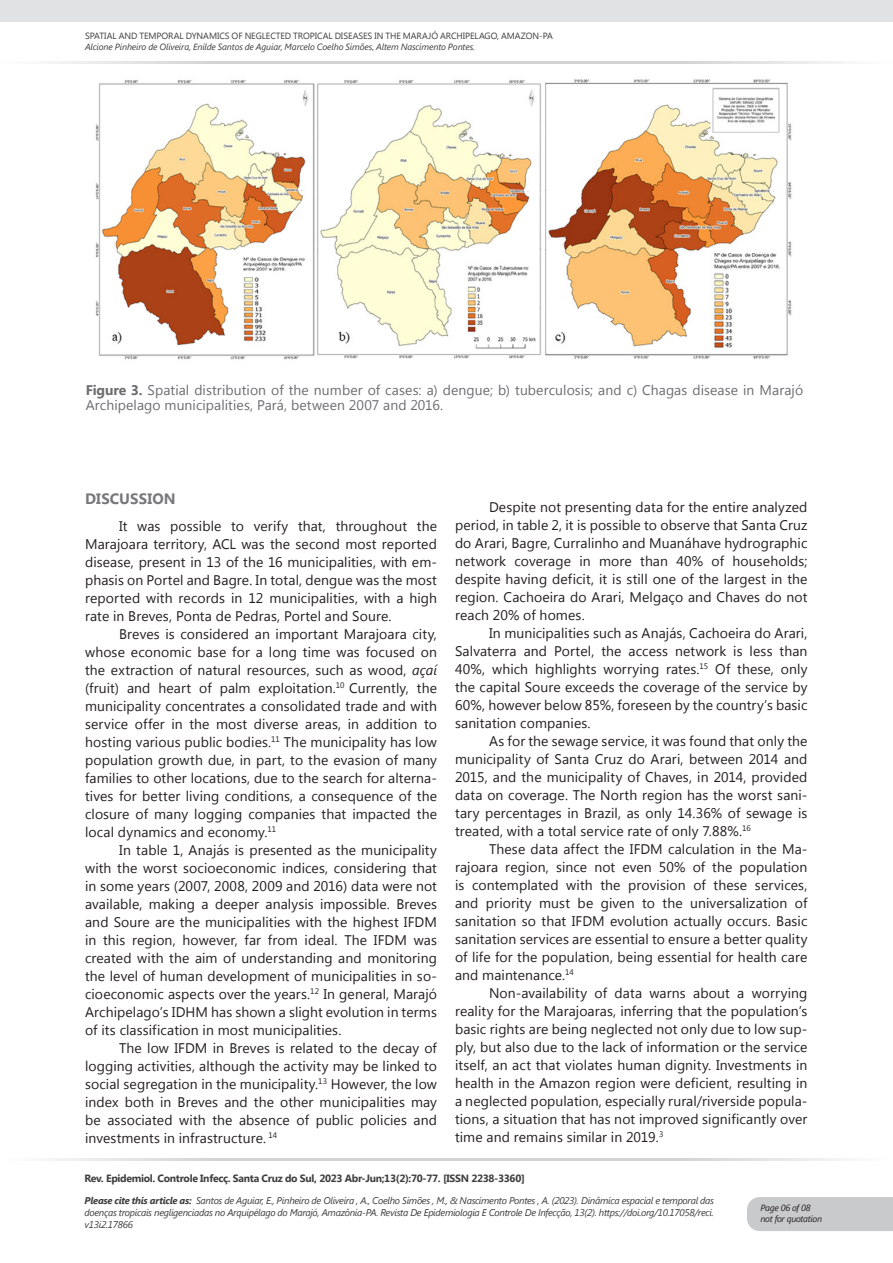
<style>
.page{position:relative;width:893px;height:1263px;background:#fff}
.page>*{position:absolute;margin:0;border:0;box-sizing:border-box;transform-origin:0 0}
.SESSAO{font:700 15px "Segoe UI";letter-spacing:.01em;color:#76787b}
.texto_ok{font:13.95px/18px "Segoe UI";letter-spacing:.005em;color:#231f20;text-align:justify}
.TABELA{font:13.95px/15px "Segoe UI";letter-spacing:.005em;color:#6c6d70}
.t1{font:700 10.5px "Segoe UI";letter-spacing:-.03em;color:#3e3e3f}
.t2{font:italic 9.75px/11.7px "Segoe UI";letter-spacing:-.03em;color:#3e3e3f;text-align:justify}
.t3{font:italic 9px "Segoe UI";letter-spacing:-.01em;color:#3e3e3f}
.t4{font:9px "Segoe UI";letter-spacing:-.01em;color:#3e3e3f}
.t5{font:italic 9px "Segoe UI";letter-spacing:-.03em;color:#231f20}
.s1{font-weight:700}
.s2{font-style:italic}
</style>
<div class="page">
<hr style="left:0;top:61px;width:447px;height:3px;background:#d1d2d4">
<hr style="left:446px;top:61px;width:447px;height:3px;background:#d1d2d4">
<div style="left:0;top:0;width:893px;height:21px;background:#e1e2e4"></div>
<div style="left:747px;top:1197px;width:146px;height:34px;background:#c9cacc"></div>
<hr style="left:0;top:1158px;width:446px;height:3px;background:#d1d2d4">
<hr style="left:446px;top:1158px;width:446px;height:3px;background:#d1d2d4">
<img style="left:95px;top:79px;width:697px;height:281px">
<p class="t4" style="left:85px;top:29px;width:469px">SPATIAL AND TEMPORAL DYNAMICS OF NEGLECTED TROPICAL DISEASES IN THE MARAJÓ ARCHIPELAGO, AMAZON-PA</p>
<p class="t3" style="left:85px;top:40px;width:392px">Alcione Pinheiro de Oliveira, Enilde Santos de Aguiar, Marcelo Coelho Simões, Altem Nascimento Pontes.</p>
<p class="TABELA" style="left:86px;top:382px;width:719px"><span class="s1">Figure 3.</span> Spatial distribution of the number of cases: a) dengue; b) tuberculosis; and c) Chagas disease in Marajó<br>Archipelago municipalities, Pará, between 2007 and 2016.</p>
<p class="SESSAO" style="left:85px;top:488px;width:92px">DISCUSSION</p>
<p class="texto_ok" style="left:85px;top:516px;width:353px;text-indent:34px">It was possible to verify that, throughout the Marajoara territory, ACL was the second most reported disease, present in 13 of the 16 municipalities, with em&shy;phasis on Portel and Bagre. In total, dengue was the most reported with records in 12 municipalities, with a high rate in Breves, Ponta de Pedras, Portel and Soure.</p>
<p class="texto_ok" style="left:85px;top:624px;width:353px;text-indent:34px">Breves is considered an important Marajoara city, whose economic base for a long time was focused on the extraction of natural resources, such as wood, <span class="s2">açaí </span>(fruit) and heart of palm exploitation.<sup>10</sup> Currently, the municipality concentrates a consolidated trade and with service offer in the most diverse areas, in addition to hosting various public bodies.<sup>11</sup> The municipality has low population growth due, in part, to the evasion of many families to other locations, due to the search for alterna&shy;tives for better living conditions, a consequence of the closure of many logging companies that impacted the local dynamics and economy.<sup>11</sup></p>
<p class="texto_ok" style="left:85px;top:840px;width:353px;text-indent:34px">In table 1, Anajás is presented as the municipality with the worst socioeconomic indices, considering that in some years (2007, 2008, 2009 and 2016) data were not available, making a deeper analysis impossible. Breves and Soure are the municipalities with the highest IFDM in this region, however, far from ideal. The IFDM was created with the aim of understanding and monitoring the level of human development of municipalities in so&shy;cioeconomic aspects over the years.<sup>12</sup> In general, Marajó Archipelago’s IDHM has shown a slight evolution in terms of its classification in most municipalities.</p>
<p class="texto_ok" style="left:85px;top:1038px;width:353px;text-indent:34px">The low IFDM in Breves is related to the decay of logging activities, although the activity may be linked to social segregation in the municipality.<sup>13</sup> However, the low index both in Breves and the other municipalities may be associated with the absence of public policies and investments in infrastructure. <sup>14</sup></p>
<p class="texto_ok" style="left:455px;top:497px;width:354px;text-indent:34px">Despite not presenting data for the entire analyzed period, in table 2, it is possible to observe that Santa Cruz do Arari, Bagre, Curralinho and Muanáhave hydrographic network coverage in more than 40% of households; despite having deficit, it is still one of the largest in the region. Cachoeira do Arari, Melgaço and Chaves do not reach 20% of homes.</p>
<p class="texto_ok" style="left:455px;top:623px;width:354px;text-indent:34px">In municipalities such as Anajás, Cachoeira do Arari, Salvaterra and Portel, the access network is less than 40%, which highlights worrying rates.<sup>15</sup> Of these, only the capital Soure exceeds the coverage of the service by 60%, however below 85%, foreseen by the country’s basic sanitation companies.</p>
<p class="texto_ok" style="left:455px;top:731px;width:354px;text-indent:34px">As for the sewage service, it was found that only the municipality of Santa Cruz do Arari, between 2014 and 2015, and the municipality of Chaves, in 2014, provided data on coverage. The North region has the worst sani&shy;tary percentages in Brazil, as only 14.36% of sewage is treated, with a total service rate of only 7.88%.<sup>16</sup></p>
<p class="texto_ok" style="left:455px;top:839px;width:354px;text-indent:34px">These data affect the IFDM calculation in the Ma&shy;rajoara region, since not even 50% of the population is contemplated with the provision of these services, and priority must be given to the universalization of sanitation so that IFDM evolution actually occurs. Basic sanitation services are essential to ensure a better quality of life for the population, being essential for health care and maintenance.<sup>14</sup></p>
<p class="texto_ok" style="left:455px;top:983px;width:354px;text-indent:34px">Non-availability of data warns about a worrying reality for the Marajoaras, inferring that the population’s basic rights are being neglected not only due to low sup&shy;ply, but also due to the lack of information or the service itself, an act that violates human dignity. Investments in health in the Amazon region were deficient, resulting in a neglected population, especially rural/riverside popula&shy;tions, a situation that has not improved significantly over time and remains similar in 2019.<sup>3</sup></p>
<p class="t1" style="left:85px;top:1170px;width:442px">Rev. Epidemiol. Controle Infecç. Santa Cruz do Sul, 2023 Abr-Jun;13(2):70-77. [ISSN 2238-3360]</p>
<p class="t2" style="left:85px;top:1194px;width:631px"><span class="s1">Please cite this article as:</span> Santos de Aguiar, E., Pinheiro de Oliveira , A., Coelho Simões , M., &amp; Nascimento Pontes , A. (2023). Dinâmica espacial e temporal das doenças tropicais negligenciadas no Arquipélago do Marajó, Amazônia-PA. Revista De Epidemiologia E Controle De Infecção, 13(2). https://doi.org/10.17058/reci. v13i2.17866</p>
<p class="t5" style="left:760px;top:1201px;width:52px">Page 06 of 08</p>
<p class="t5" style="left:760px;top:1212px;width:63px">not for quotation</p>
</div>
